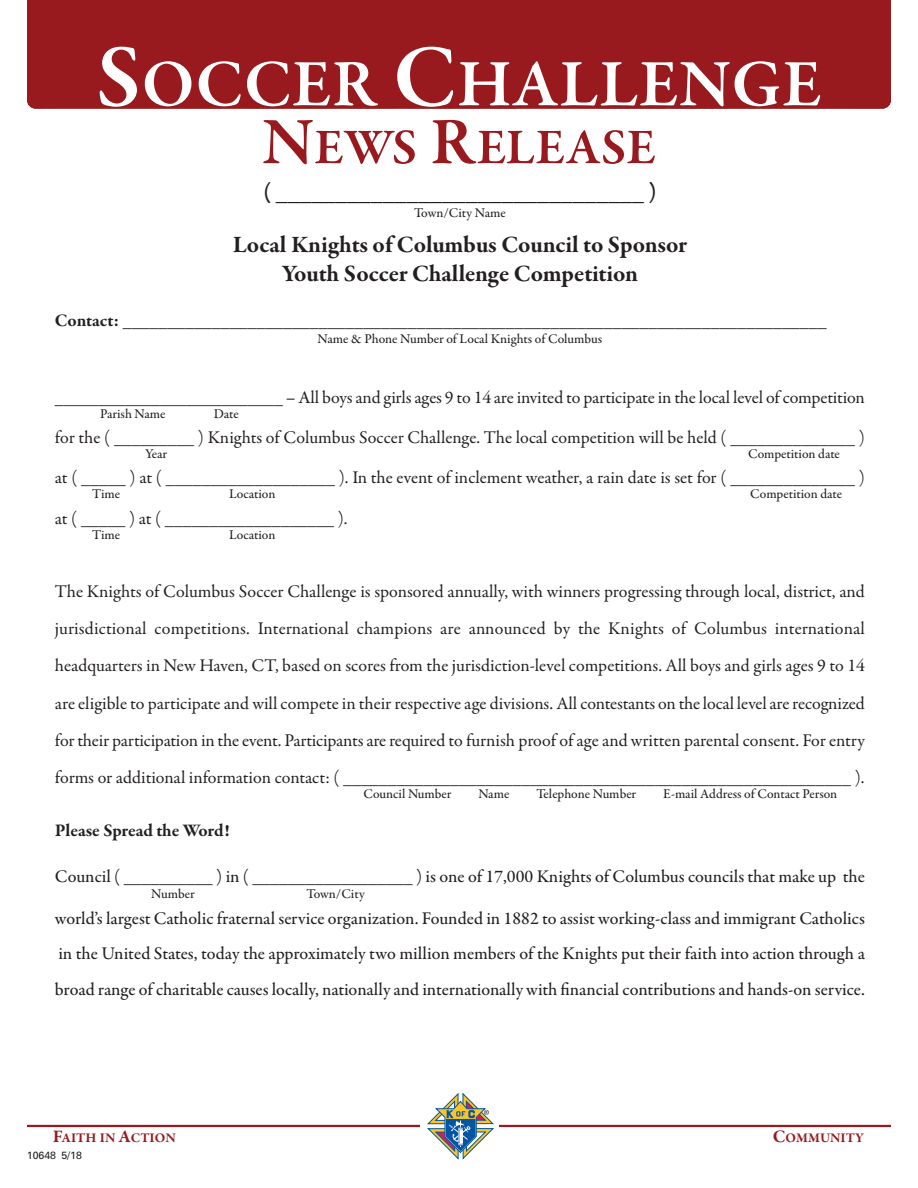
<style>
.page{position:relative;width:918px;height:1188px;background:#fff}
.page>*{position:absolute;margin:0;border:0;box-sizing:border-box;transform-origin:0 0}
.t1{font:600 67.5px "Garamond Premr Pro";letter-spacing:.005em;color:#fff}
.t2{font:600 50.7px "Garamond Premr Pro";color:#981a1e}
.t3{font:700 24px/28.8px "Garamond Premr Pro";letter-spacing:-.005em;color:#231f20;text-align:center}
.t4{font:18px/37.2px "Garamond Premr Pro";letter-spacing:-.005em;color:#231f20;text-align:justify}
.t5{font:500 18px/35.7px "Garamond Premr Pro";color:#231f20;text-align:justify}
.t6{font:700 18px "Garamond Premr Pro";letter-spacing:-.005em;color:#231f20}
.t7{font:500 13.5px "Garamond Premr Pro";color:#231f20}
.t8{font:700 13.5px "Garamond Premr Pro";color:#981a1e}
.t9{font:10.5px "Univers";color:#231f20}
.s1{font-size:90px}
.s2{font-size:67.5px}
.s3{font-weight:700}
.s4{font-weight:500}
.s5{font-size:18px}
</style>
<div class="page">
<div style="left:27px;top:0;width:864px;height:109px;background:#981a1e"></div>
<hr style="left:27px;top:1125px;width:864px;height:2px;background:#981a1e">
<div style="left:421px;top:1090px;width:78px;height:70px;background:#fff"></div>
<svg style="left:427px;top:1093px;width:66px;height:66px"></svg>
<h1 class="t1" style="left:96px;top:58px;width:727px"><span class="s1">S</span>OCCER <span class="s1">C</span>HALLENGE</h1>
<h2 class="t2" style="left:262px;top:127px;width:395px"><span class="s2">N</span>EWS <span class="s2">R</span>ELEASE</h2>
<h3 class="t3" style="left:263px;top:180px;width:395px">( _______________________________ )</h3>
<p class="t7" style="left:414px;top:207px;width:93px">Town/City Name</p>
<h3 class="t3" style="left:233px;top:233px;width:456px">Local Knights of Columbus Council to Sponsor<br>Youth Soccer Challenge Competition</h3>
<p class="t5" style="left:55px;top:304px;width:773px"><span class="s3">Contact:</span> _______________________________________________________________________________</p>
<p class="t7" style="left:318px;top:333px;width:286px">Name &amp; Phone Number of Local Knights of Columbus</p>
<p class="t4" style="left:55px;top:380px;width:812px"><span class="s4">__________________________ – A</span>ll boys and girls ages 9 to 14 are invited to participate in the local level of competition</p>
<p class="t7" style="left:100px;top:408px;width:67px">Parish Name</p>
<p class="t7" style="left:214px;top:408px;width:27px">Date</p>
<p class="t4" style="left:55px;top:420px;width:812px">for the ( _________ ) Knights of Columbus Soccer Challenge. The local competition will be held ( ______________ )</p>
<p class="t7" style="left:145px;top:448px;width:24px">Year</p>
<p class="t7" style="left:748px;top:448px;width:93px">Competition date</p>
<p class="t4" style="left:55px;top:460px;width:812px">at ( _____ ) at ( ___________________ ). In the event of inclement weather, a rain date is set for ( ______________ )</p>
<p class="t7" style="left:92px;top:488px;width:30px">Time</p>
<p class="t7" style="left:229px;top:488px;width:48px">Location</p>
<p class="t7" style="left:750px;top:488px;width:93px">Competition date</p>
<p class="t4" style="left:55px;top:502px;width:294px">at ( _____ ) at ( ___________________ ).</p>
<p class="t7" style="left:92px;top:529px;width:30px">Time</p>
<p class="t7" style="left:229px;top:529px;width:48px">Location</p>
<p class="t4" style="left:55px;top:574px;width:812px">The Knights of Columbus Soccer Challenge is sponsored annually, with winners progressing through local, district, and jurisdictional competitions. International champions are announced by the Knights of Columbus international headquarters in New Haven, CT, based on scores from the jurisdiction-level competitions. All boys and girls ages 9 to 14 are eligible to participate and will compete in their respective age divisions. All contestants on thelocal levelarerecognized for their participation in the event. Participants are required to furnish proof of age and written parental consent. For entry forms or additional information contact: ( _________________________________________________________ ).</p>
<p class="t7" style="left:363px;top:788px;width:90px">Council Number</p>
<p class="t7" style="left:478px;top:788px;width:33px">Name</p>
<p class="t7" style="left:536px;top:788px;width:101px">Telephone Number</p>
<p class="t7" style="left:663px;top:788px;width:176px">E-mail Address of Contact Person</p>
<p class="t6" style="left:55px;top:824px;width:176px">Please Spread the Word!</p>
<p class="t5" style="left:55px;top:860px;width:812px">Council ( __________ ) in ( __________________ ) is one of 17,000 Knights of Columbus councils that make up the</p>
<p class="t7" style="left:151px;top:889px;width:45px">Number</p>
<p class="t7" style="left:307px;top:889px;width:60px">Town/City</p>
<p class="t5" style="left:55px;top:902px;width:812px">world’s largest Catholic fraternal service organization. Founded in 1882 to assist working-class and immigrant Catholics in the United States, today the approximately two million members of the Knights put their faith into action through a broad range of charitable causes locally, nationally and internationally with financial contributions and hands-on service.</p>
<p class="t8" style="left:53px;top:1132px;width:125px"><span class="s5">F</span>AITH IN <span class="s5">A</span>CTION</p>
<p class="t9" style="left:27px;top:1152px;width:56px">10648 5/18</p>
<p class="t8" style="left:773px;top:1132px;width:93px"><span class="s5">C</span>OMMUNITY</p>
</div>
